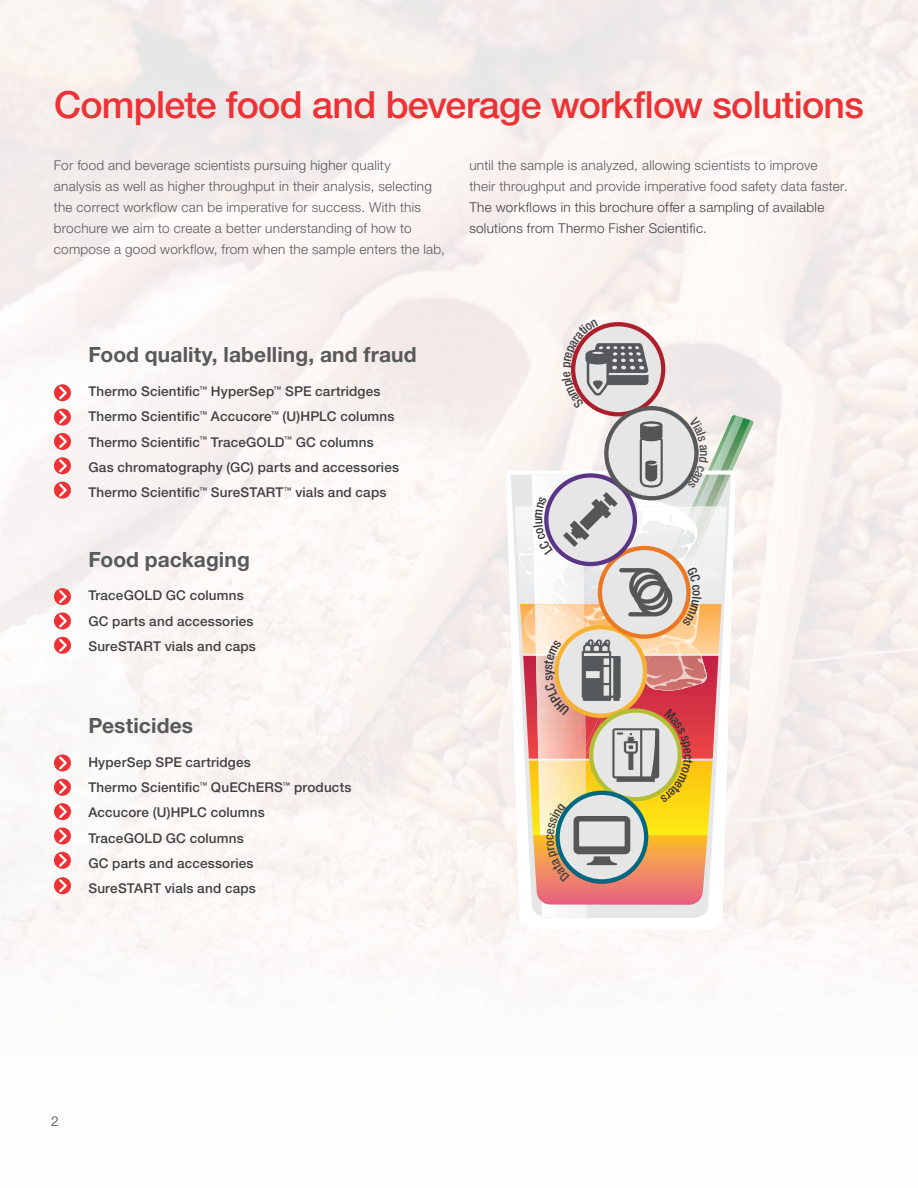
<style>
.page{position:relative;width:918px;height:1188px;background:#fff}
.page>*{position:absolute;margin:0;border:0;box-sizing:border-box;transform-origin:0 0}
.t1{font:500 37.5px "Helvetica Neue LTW1 G";letter-spacing:-.02em;color:#ee3134}
.t2{font:700 21px "Helvetica Neue LTW1 G";letter-spacing:.005em;color:#58595b}
.t3{font:500 13.5px/25.2px "Helvetica Neue LTW1 G";letter-spacing:.015em;color:#414042}
.t4{font:300 13.5px/21px "Helvetica Neue LTW1 G";letter-spacing:.02em;color:#58595b}
.t5{font:300 13.5px/21px "Helvetica Neue LTW1 G";letter-spacing:.02em;color:#414042}
</style>
<div class="page">
<svg style="left:506px;top:471px;width:230px;height:458px"></svg>
<img style="left:536px;top:905px;width:51px;height:13px">
<img style="left:542px;top:917px;width:45px;height:3px">
<svg style="left:53px;top:384px;width:18px;height:17px"></svg>
<svg style="left:53px;top:409px;width:19px;height:17px"></svg>
<svg style="left:53px;top:433px;width:19px;height:17px"></svg>
<svg style="left:53px;top:457px;width:19px;height:17px"></svg>
<svg style="left:53px;top:482px;width:19px;height:17px"></svg>
<svg style="left:53px;top:754px;width:19px;height:17px"></svg>
<svg style="left:53px;top:779px;width:19px;height:17px"></svg>
<svg style="left:53px;top:803px;width:19px;height:17px"></svg>
<svg style="left:53px;top:827px;width:19px;height:17px"></svg>
<svg style="left:53px;top:852px;width:19px;height:17px"></svg>
<svg style="left:53px;top:588px;width:19px;height:17px"></svg>
<svg style="left:53px;top:612px;width:19px;height:17px"></svg>
<svg style="left:53px;top:637px;width:18px;height:17px"></svg>
<svg style="left:53px;top:877px;width:19px;height:17px"></svg>
<svg style="left:515px;top:318px;width:239px;height:587px"></svg>
<h1 class="t1" style="left:54px;top:82px;width:811px">Complete food and beverage workflow solutions</h1>
<p class="t4" style="left:54px;top:154px;width:392px">For food and beverage scientists pursuing higher quality<br>analysis as well as higher throughput in their analysis, selecting the correct workflow can be imperative for success. With this brochure we aim to create a better understanding of how to compose a good workflow, from when the sample enters the lab,</p>
<p class="t4" style="left:469px;top:154px;width:380px">until the sample is analyzed, allowing scientists to improve<br>their throughput and provide imperative food safety data faster.</p>
<p class="t5" style="left:469px;top:196px;width:356px">The workflows in this brochure offer a sampling of available solutions from Thermo Fisher Scientific.</p>
<h2 class="t2" style="left:88px;top:342px;width:330px">Food quality, labelling, and fraud</h2>
<p class="t3" style="left:88px;top:379px;width:312px">Thermo Scientific<sup>™</sup> HyperSep<sup>™</sup> SPE cartridges Thermo Scientific<sup>™</sup> Accucore<sup>™</sup> (U)HPLC columns Thermo Scientific<sup>™</sup> TraceGOLD<sup>™</sup> GC columns Gas chromatography (GC) parts and accessories Thermo Scientific<sup>™</sup> SureSTART<sup>™</sup> vials and caps</p>
<h2 class="t2" style="left:88px;top:546px;width:163px">Food packaging</h2>
<p class="t3" style="left:88px;top:583px;width:169px">TraceGOLD GC columns<br>GC parts and accessories<br>SureSTART vials and caps</p>
<h2 class="t2" style="left:88px;top:713px;width:106px">Pesticides</h2>
<p class="t3" style="left:88px;top:750px;width:264px">HyperSep SPE cartridges<br>Thermo Scientific<sup>™</sup> QuEChERS<sup>™</sup> products<br>Accucore (U)HPLC columns<br>TraceGOLD GC columns<br>GC parts and accessories<br>SureSTART vials and caps</p>
<p class="t5" style="left:51px;top:1110px;width:9px">2</p>
</div>
